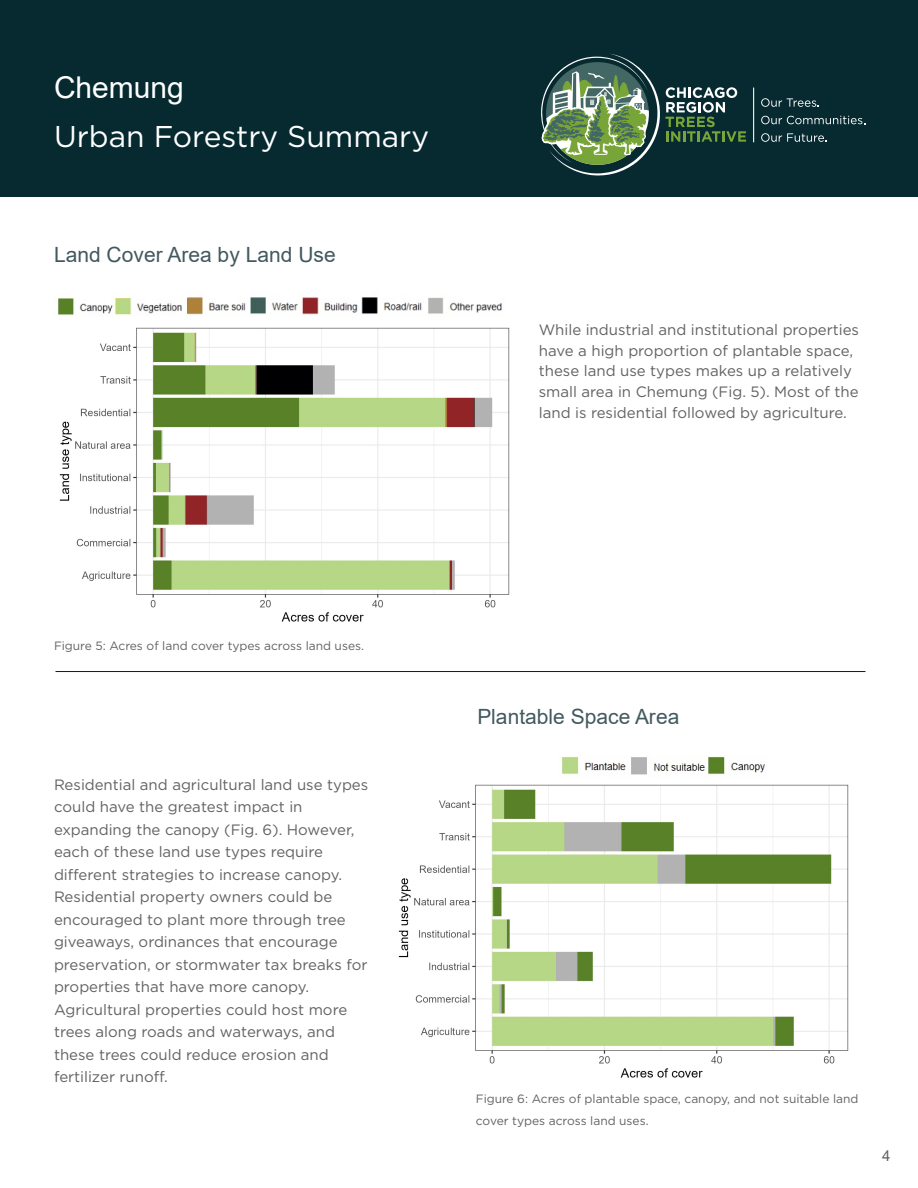
<style>
.page{position:relative;width:918px;height:1188px;background:#fff}
.page>*{position:absolute;margin:0;border:0;box-sizing:border-box;transform-origin:0 0}
.t1{font:30px "Gotham";color:#fff}
.t2{font:30px "Arial";color:#fff}
.t3{font:21px "Arial";color:#42595e}
.t4{font:15px/22.5px "Gotham";color:#626261}
.t5{font:15px "Arial";color:#626261}
.t6{font:12px/22.5px "Gotham";letter-spacing:-.005em;color:#626261}
</style>
<div class="page">
<div style="left:0;top:0;width:918px;height:196px;background:#062a30"></div>
<hr style="left:753px;top:88px;width:1px;height:54px;background:#fff">
<svg style="left:761px;top:98px;width:58px;height:9px"></svg>
<svg style="left:761px;top:116px;width:104px;height:8px"></svg>
<svg style="left:761px;top:133px;width:65px;height:9px"></svg>
<svg style="left:541px;top:54px;width:205px;height:121px"></svg>
<img style="left:59px;top:327px;width:451px;height:295px">
<img style="left:398px;top:784px;width:451px;height:294px">
<hr style="left:56px;top:671px;width:810px;height:1px;background:#181715">
<img style="left:57px;top:297px;width:446px;height:19px">
<img style="left:561px;top:756px;width:205px;height:19px">
<h1 class="t2" style="left:54px;top:71px;width:131px">Chemung</h1>
<h1 class="t1" style="left:54px;top:123px;width:377px">Urban Forestry Summary</h1>
<h2 class="t3" style="left:54px;top:243px;width:283px">Land Cover Area by Land Use</h2>
<p class="t4" style="left:539px;top:320px;width:322px;line-height:20.7px">While industrial and institutional properties have a high proportion of plantable space, these land use types makes up a relatively small area in Chemung (Fig. 5). Most of the land is residential followed by agriculture.</p>
<p class="t6" style="left:54px;top:635px;width:311px">Figure 5: Acres of land cover types across land uses.</p>
<p class="t4" style="left:54px;top:774px;width:316px">Residential and agricultural land use types could have the greatest impact in expanding the canopy (Fig. 6). However, each of these land use types require different strategies to increase canopy.<br>Residential property owners could be encouraged to plant more through tree giveaways, ordinances that encourage preservation, or stormwater tax breaks for properties that have more canopy.<br>Agricultural properties could host more trees along roads and waterways, and these trees could reduce erosion and fertilizer runoff.</p>
<h2 class="t3" style="left:477px;top:705px;width:204px">Plantable Space Area</h2>
<p class="t6" style="left:476px;top:1088px;width:384px">Figure 6: Acres of plantable space, canopy, and not suitable land cover types across land uses.</p>
<p class="t5" style="left:882px;top:1147px;width:10px">4</p>
</div>
